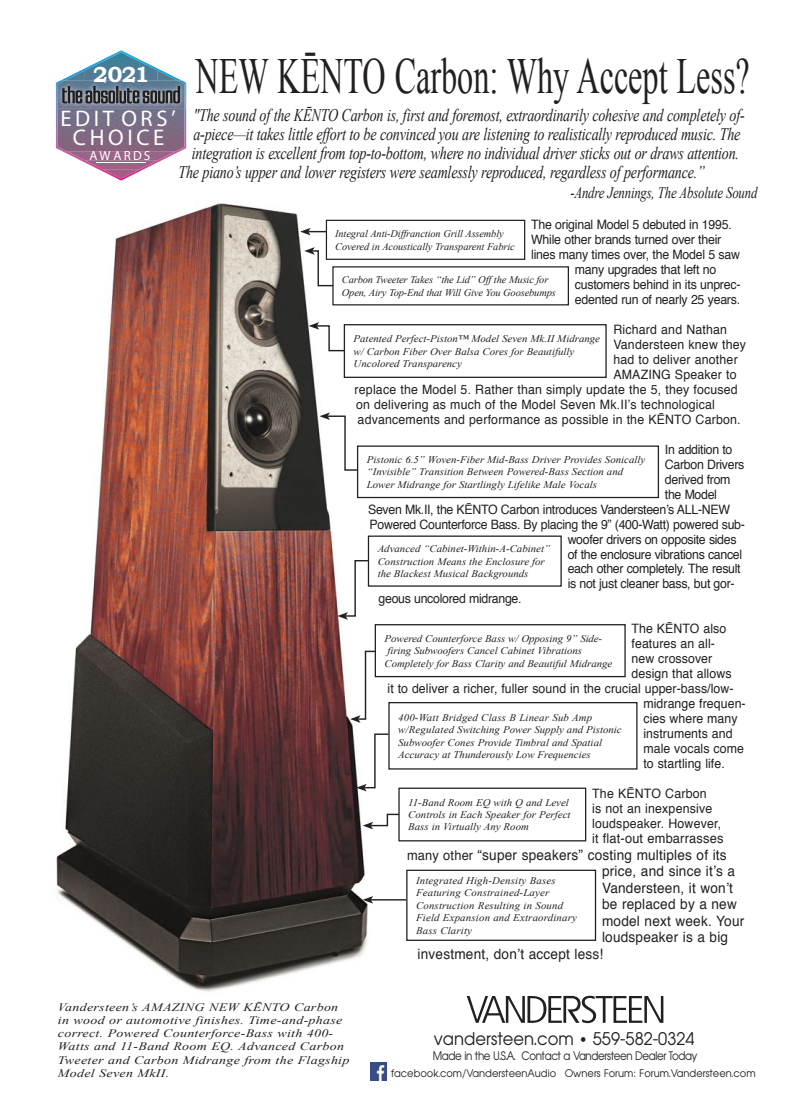
<style>
.page{position:relative;width:810px;height:1107px;background:#fff}
.page>*{position:absolute;margin:0;border:0;box-sizing:border-box;transform-origin:0 0}
.t1{font:50.55px "Times New Roman";color:#231f20;scale:.64 1}
.t2{font:700 22.65px/19px "Aller";letter-spacing:.16em;color:#fff;text-align:center}
.t3{font:700 22.05px "Bookman Old Style";color:#fff}
.t4{font:italic 17.7px "Times New Roman";letter-spacing:-.015em;color:#231f20;scale:.8 1}
.t5{font:17.4px "Avian";color:#231f20;scale:.94 1}
.t6{font:italic 16.05px "Times New Roman";letter-spacing:-.015em;color:#231f20;scale:.8 1}
.t7{font:14.25px "Helvetica";letter-spacing:.015em;color:#231f20;scale:.96 1}
.t8{font:13.35px "Helvetica";letter-spacing:.015em;color:#231f20;scale:.96 1}
.t9{font:700 13.2px "Aller";letter-spacing:.16em;color:#fff}
.t10{font:12.9px/15px "Helvetica";color:#231f20;scale:.96 1}
.t11{font:12.9px "Helvetica";letter-spacing:-.025em;color:#231f20;scale:.96 1}
.t12{font:12.9px "Helvetica";letter-spacing:-.02em;color:#231f20;scale:.96 1}
.t13{font:11.7px "Avian";letter-spacing:-.04em;color:#231f20;scale:.88 1}
.t14{font:italic 11.4px/13.2px "Times New Roman";letter-spacing:.02em;color:#231f20;scale:1.23 1}
.t15{font:10.5px "Avian";color:#231f20;scale:.94 1}
.t16{font:italic 10.2px/12.5px "Times New Roman";color:#231f20;scale:1.06 1}
.t17{font:italic 10.2px/12.5px "Times New Roman";color:#231f20}
.s1{font-size:12.9px}
.s2{font-size:13.35px}
</style>
<div class="page">
<img style="left:56px;top:203px;width:320px;height:789px">
<svg style="left:467px;top:996px;width:196px;height:27px"></svg>
<img style="left:370px;top:1063px;width:17px;height:17px">
<div style="left:375px;top:624px;width:251px;height:53px;border:1px solid #231f20"></div>
<div style="left:357px;top:446px;width:302px;height:52px;border:1px solid #231f20"></div>
<div style="left:344px;top:324px;width:263px;height:54px;border:1px solid #231f20"></div>
<svg style="left:309px;top:322px;width:36px;height:30px"></svg>
<div style="left:368px;top:536px;width:194px;height:51px;border:1px solid #231f20"></div>
<svg style="left:320px;top:412px;width:38px;height:59px"></svg>
<div style="left:388px;top:702px;width:250px;height:68px;border:1px solid #231f20"></div>
<div style="left:398px;top:788px;width:188px;height:53px;border:1px solid #231f20"></div>
<div style="left:406px;top:870px;width:190px;height:71px;border:1px solid #231f20"></div>
<div style="left:332px;top:266px;width:237px;height:39px;border:1px solid #231f20"></div>
<svg style="left:337px;top:559px;width:32px;height:61px"></svg>
<svg style="left:350px;top:650px;width:27px;height:73px"></svg>
<svg style="left:356px;top:733px;width:34px;height:58px"></svg>
<svg style="left:363px;top:813px;width:37px;height:16px"></svg>
<div style="left:326px;top:220px;width:199px;height:40px;border:1px solid #231f20"></div>
<svg style="left:300px;top:228px;width:27px;height:7px"></svg>
<svg style="left:304px;top:247px;width:30px;height:40px"></svg>
<hr style="left:371px;top:899px;width:35px;height:2px;background:#231f20">
<svg style="left:363px;top:896px;width:10px;height:8px"></svg>
<img style="left:56px;top:50px;width:130px;height:131px">
<svg style="left:62px;top:79px;width:118px;height:25px;background:#5a6977"></svg>
<hr style="left:97px;top:163px;width:49px;height:1px;background:#fff">
<h1 class="t1" style="left:196px;top:42px;width:868px">NEW KĒNTO Carbon: Why Accept Less?</h1>
<h3 class="t4" style="left:193px;top:102px;width:691px">"The sound of the KĒNTO Carbon is, first and foremost, extraordinarily cohesive and completely of-</h3>
<h3 class="t4" style="left:193px;top:122px;width:685px">a-piece—it takes little effort to be convinced you are listening to realistically reproduced music. The</h3>
<h3 class="t4" style="left:192px;top:141px;width:685px">integration is excellent from top-to-bottom, where no individual driver sticks out or draws attention.</h3>
<h3 class="t4" style="left:178px;top:160px;width:660px">The piano’s upper and lower registers were seamlessly reproduced, regardless of performance.”</h3>
<h3 class="t6" style="left:570px;top:181px;width:235px">-Andre Jennings, The Absolute Sound</h3>
<h3 class="t3" style="left:93px;top:61px;width:58px">2021</h3>
<h2 class="t2" style="left:60px;top:108px;width:117px">EDIT ORS’<br>CHOICE</h2>
<p class="t9" style="left:89px;top:148px;width:62px">AWARDS</p>
<p class="t12" style="left:531px;top:215px;width:210px">The original Model 5 debuted in 1995.</p>
<p class="t12" style="left:531px;top:230px;width:200px">While other brands turned over their</p>
<p class="t12" style="left:531px;top:245px;width:219px">lines many times over, the Model 5 saw</p>
<p class="t12" style="left:575px;top:260px;width:149px">many upgrades that left no</p>
<p class="t12" style="left:575px;top:275px;width:174px">customers behind in its unprec-</p>
<p class="t12" style="left:575px;top:290px;width:174px">edented run of nearly 25 years.</p>
<p class="t10" style="left:613px;top:322px;width:120px">Richard and Nathan</p>
<p class="t10" style="left:613px;top:337px;width:140px">Vandersteen knew they</p>
<p class="t10" style="left:613px;top:352px;width:131px">had to deliver another</p>
<p class="t10" style="left:613px;top:367px;width:130px">AMAZING Speaker to</p>
<p class="t10" style="left:355px;top:382px;width:401px">replace the Model 5. Rather than simply update the 5, they focused</p>
<p class="t10" style="left:356px;top:397px;width:375px">on delivering as much of the Model Seven Mk.II’s technological</p>
<p class="t10" style="left:358px;top:412px;width:400px">advancements and performance as possible in the KĒNTO Carbon.</p>
<p class="t11" style="left:665px;top:439px;width:72px">In addition to</p>
<p class="t11" style="left:665px;top:454px;width:84px">Carbon Drivers</p>
<p class="t11" style="left:665px;top:469px;width:70px">derived from</p>
<p class="t11" style="left:665px;top:484px;width:56px">the Model</p>
<p class="t11" style="left:368px;top:499px;width:378px">Seven Mk.II, the KĒNTO Carbon introduces Vandersteen’s ALL-NEW</p>
<p class="t11" style="left:370px;top:514px;width:392px">Powered Counterforce Bass. By placing the 9” (400-Watt) powered sub-</p>
<p class="t11" style="left:568px;top:529px;width:177px">woofer drivers on opposite sides</p>
<p class="t11" style="left:568px;top:544px;width:183px">of the enclosure vibrations cancel</p>
<p class="t11" style="left:568px;top:559px;width:182px">each other completely. The result</p>
<p class="t11" style="left:568px;top:574px;width:175px">is not just cleaner bass, but gor-</p>
<p class="t11" style="left:379px;top:589px;width:150px">geous uncolored midrange.</p>
<p class="t10" style="left:632px;top:622px;width:100px">The KĒNTO also</p>
<p class="t10" style="left:632px;top:637px;width:88px">features an all-</p>
<p class="t10" style="left:632px;top:652px;width:86px">new crossover</p>
<p class="t10" style="left:632px;top:667px;width:106px">design that allows</p>
<p class="t10" style="left:388px;top:682px;width:362px">it to deliver a richer, fuller sound in the crucial upper-bass/low-</p>
<p class="t10" style="left:643px;top:697px;width:108px">midrange frequen-</p>
<p class="t10" style="left:643px;top:712px;width:100px">cies where many</p>
<p class="t10" style="left:643px;top:726px;width:94px">instruments and</p>
<p class="t10" style="left:643px;top:741px;width:106px">male vocals come</p>
<p class="t10" style="left:643px;top:756px;width:86px">to startling life.</p>
<p class="t10" style="left:592px;top:786px;width:136px">The KĒNTO Carbon<br>is not an inexpensive loudspeaker. However,</p>
<h3 class="t8" style="left:592px;top:828px;width:138px"><span class="s1">it</span> flat-out embarrasses</h3>
<h3 class="t7" style="left:407px;top:844px;width:334px"><span class="s2">many other</span> “super speakers” costing multiples of its</h3>
<h3 class="t7" style="left:602px;top:860px;width:140px">price, and since it’s a</h3>
<h3 class="t7" style="left:602px;top:877px;width:138px">Vandersteen, it won’t</h3>
<h3 class="t7" style="left:602px;top:893px;width:142px">be replaced by a new</h3>
<h3 class="t7" style="left:602px;top:910px;width:150px">model next week. Your</h3>
<h3 class="t7" style="left:602px;top:926px;width:133px">loudspeaker is a big</h3>
<h3 class="t7" style="left:418px;top:943px;width:195px">investment, don’t accept less!</h3>
<p class="t17" style="left:335px;top:227px;width:181px">Integral Anti-Diffranction Grill Assembly<br>Covered in Acoustically Transparent Fabric</p>
<p class="t17" style="left:342px;top:273px;width:216px">Carbon Tweeter Takes “the Lid” Off the Music for<br>Open, Airy Top-End that Will Give You Goosebumps</p>
<p class="t16" style="left:354px;top:332px;width:234px">Patented Perfect-Piston™ Model Seven Mk.II Midrange w/ Carbon Fiber Over Balsa Cores for Beautifully<br>Uncolored Transparency</p>
<p class="t16" style="left:367px;top:453px;width:264px">Pistonic 6.5” Woven-Fiber Mid-Bass Driver Provides Sonically “Invisible” Transition Between Powered-Bass Section and<br>Lower Midrange for Startlingly Lifelike Male Vocals</p>
<p class="t16" style="left:378px;top:542px;width:164px">Advanced “Cabinet-Within-A-Cabinet”<br>Construction Means the Enclosure for the Blackest Musical Backgrounds</p>
<p class="t16" style="left:385px;top:632px;width:217px">Powered Counterforce Bass w/ Opposing 9” Side&shy;firing Subwoofers Cancel Cabinet Vibrations<br>Completely for Bass Clarity and Beautiful Midrange</p>
<p class="t16" style="left:398px;top:711px;width:212px">400-Watt Bridged Class B Linear Sub Amp w/Regulated Switching Power Supply and Pistonic Subwoofer Cones Provide Timbral and Spatial Accuracy at Thunderously Low Frequencies</p>
<p class="t16" style="left:408px;top:796px;width:155px">11-Band Room EQ with Q and Level<br>Controls in Each Speaker for Perfect<br>Bass in Virtually Any Room</p>
<p class="t16" style="left:416px;top:874px;width:153px">Integrated High-Density Bases<br>Featuring Constrained-Layer<br>Construction Resulting in Sound<br>Field Expansion and Extraordinary<br>Bass Clarity</p>
<p class="t14" style="left:58px;top:1000px;width:239px">Vandersteen’s AMAZING NEW KĒNTO Carbon in wood or automotive finishes. Time-and-phase correct. Powered Counterforce-Bass with 400- Watts and 11-Band Room EQ. Advanced Carbon Tweeter and Carbon Midrange from the Flagship Model Seven MkII.</p>
<h3 class="t5" style="left:434px;top:1027px;width:279px">vandersteen.com • 559-582-0324</h3>
<p class="t13" style="left:433px;top:1049px;width:302px">Made in the U.S.A. Contact a Vandersteen Dealer Today</p>
<p class="t15" style="left:391px;top:1066px;width:390px">facebook.com/VandersteenAudio Owners Forum: Forum.Vandersteen.com</p>
</div>
